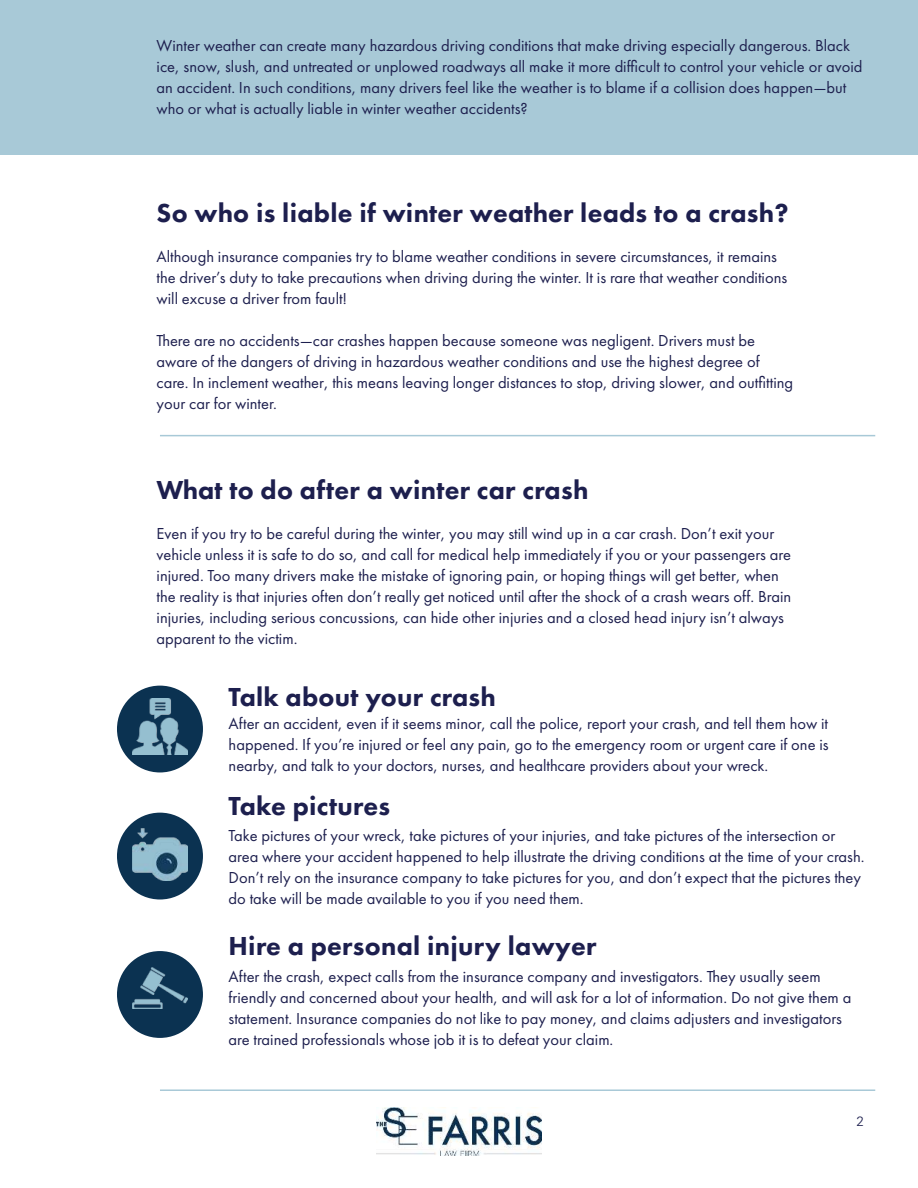
<style>
.page{position:relative;width:918px;height:1188px;background:#fff}
.page>*{position:absolute;margin:0;border:0;box-sizing:border-box;transform-origin:0 0}
.t1{font:800 27px "Futura PT";letter-spacing:.01em;color:#1d1f4e}
.t2{font:16.5px/21px "Futura PT";color:#1d1f4e}
.t3{font:300 13.5px "Univers LT Std";color:#1d1f4e}
</style>
<div class="page">
<img style="left:377px;top:1107px;width:164px;height:48px">
<div style="left:0;top:0;width:918px;height:155px;background:#a8c9d7"></div>
<hr style="left:160px;top:435px;width:715px;height:1px;background:#a8c9d7">
<hr style="left:160px;top:1089px;width:715px;height:2px;background:#a8c9d7">
<div style="left:117px;top:686px;width:86px;height:86px;background:#0b3251;border-radius:50%"></div>
<div style="left:117px;top:813px;width:86px;height:87px;background:#0b3251;border-radius:50%"></div>
<div style="left:117px;top:951px;width:86px;height:87px;background:#0b3251;border-radius:50%"></div>
<img style="left:132px;top:699px;width:55px;height:56px">
<img style="left:132px;top:829px;width:55px;height:51px">
<img style="left:132px;top:967px;width:55px;height:41px">
<p class="t2" style="left:157px;top:36px;width:707px">Winter weather can create many hazardous driving conditions that make driving especially dangerous. Black ice, snow, slush, and untreated or unplowed roadways all make it more difficult to control your vehicle or avoid an accident. In such conditions, many drivers feel like the weather is to blame if a collision does happen—but who or what is actually liable in winter weather accidents?</p>
<h1 class="t1" style="left:157px;top:202px;width:634px">So who is liable if winter weather leads to a crash?</h1>
<p class="t2" style="left:157px;top:247px;width:632px">Although insurance companies try to blame weather conditions in severe circumstances, it remains the driver’s duty to take precautions when driving during the winter. It is rare that weather conditions will excuse a driver from fault!</p>
<p class="t2" style="left:157px;top:331px;width:638px">There are no accidents—car crashes happen because someone was negligent. Drivers must be aware of the dangers of driving in hazardous weather conditions and use the highest degree of care. In inclement weather, this means leaving longer distances to stop, driving slower, and outfitting your car for winter.</p>
<h1 class="t1" style="left:157px;top:479px;width:433px">What to do after a winter car crash</h1>
<p class="t2" style="left:157px;top:524px;width:636px">Even if you try to be careful during the winter, you may still wind up in a car crash. Don’t exit your vehicle unless it is safe to do so, and call for medical help immediately if you or your passengers are injured. Too many drivers make the mistake of ignoring pain, or hoping things will get better, when the reality is that injuries often don’t really get noticed until after the shock of a crash wears off. Brain injuries, including serious concussions, can hide other injuries and a closed head injury isn’t always apparent to the victim.</p>
<h1 class="t1" style="left:229px;top:686px;width:269px">Talk about your crash</h1>
<p class="t2" style="left:229px;top:714px;width:602px;text-align:justify">After an accident, even if it seems minor, call the police, report your crash, and tell them how it happened. If you’re injured or feel any pain, go to the emergency room or urgent care if one is nearby, and talk to your doctors, nurses, and healthcare providers about your wreck.</p>
<h1 class="t1" style="left:229px;top:795px;width:163px">Take pictures</h1>
<p class="t2" style="left:229px;top:827px;width:637px">Take pictures of your wreck, take pictures of your injuries, and take pictures of the intersection or area where your accident happened to help illustrate the driving conditions at the time of your crash.<br>Don’t rely on the insurance company to take pictures for you, and don’t expect that the pictures they do take will be made available to you if you need them.</p>
<h1 class="t1" style="left:229px;top:935px;width:369px">Hire a personal injury lawyer</h1>
<p class="t2" style="left:229px;top:967px;width:624px">After the crash, expect calls from the insurance company and investigators. They usually seem friendly and concerned about your health, and will ask for a lot of information. Do not give them a statement. Insurance companies do not like to pay money, and claims adjusters and investigators are trained professionals whose job it is to defeat your claim.</p>
<p class="t3" style="left:856px;top:1114px;width:9px">2</p>
</div>
